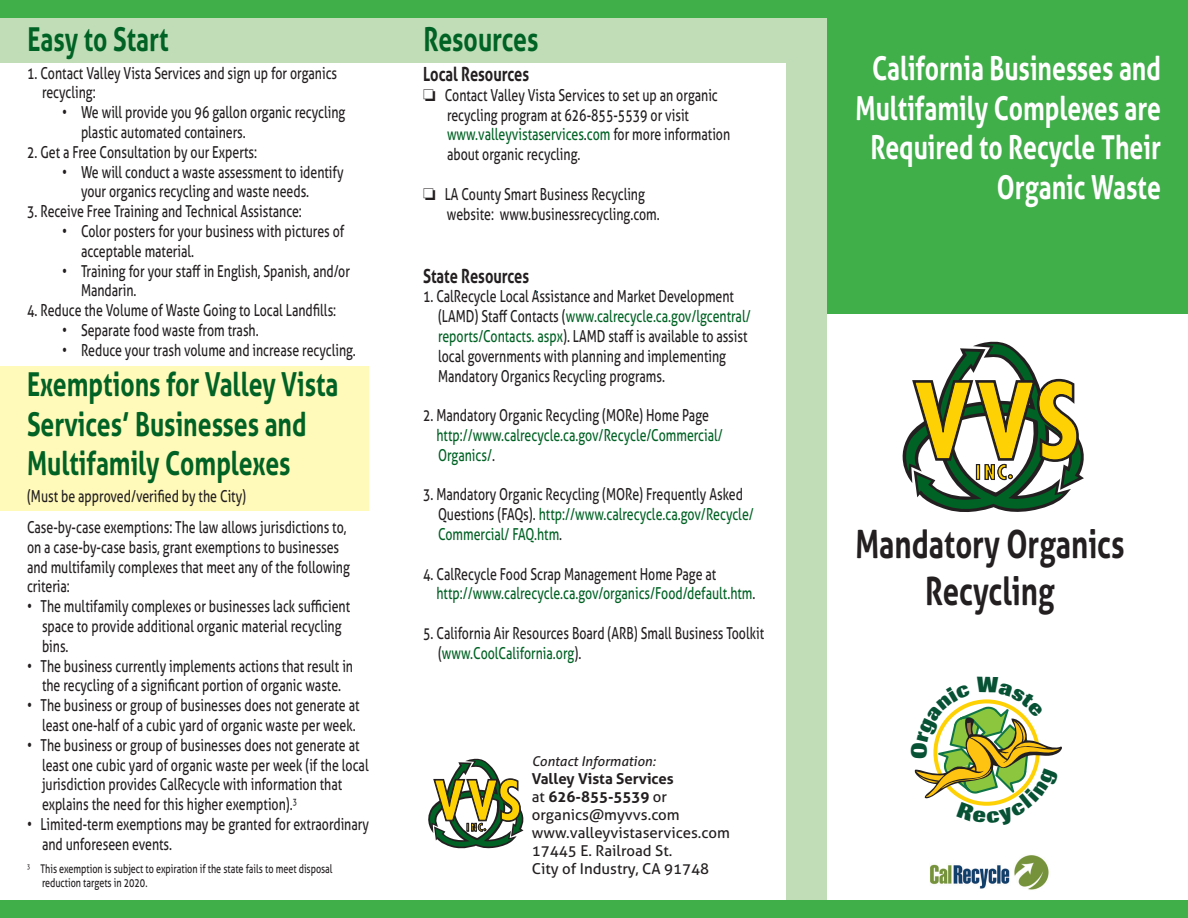
<style>
.page{position:relative;width:1188px;height:918px;background:#fff}
.page>*{position:absolute;margin:0;border:0;box-sizing:border-box;transform-origin:0 0}
.t1{font:700 39px "Aller";color:#231f20;scale:.75 1}
.t2{font:700 33px/39.6px "Aller";color:#006224;scale:.75 1}
.t3{font:700 33px/39.6px "Aller";color:#fff;text-align:right;scale:.75 1}
.t4{font:700 19.5px "Aller";color:#231f20;scale:.75 1}
.t5{font:16.5px/19.8px "Aller";color:#231f20;scale:.75 1}
.t6{font:16.5px/19.8px "Aller";color:#006224;scale:.75 1}
.t7{font:15px "Aller";color:#231f20}
.t8{font:700 15px "Aller";color:#231f20}
.t9{font:italic 13.5px "Aller";color:#231f20}
.t10{font:12px/14.4px "Aller";color:#231f20;scale:.75 1}
.s1{color:#006224}
.s2{color:#231f20}
.s3{font-weight:400}
</style>
<div class="page">
<div style="left:0;top:11px;width:835px;height:52px;background:#c0ddb8"></div>
<div style="left:0;top:366px;width:369px;height:145px;background:#fff9ba"></div>
<div style="left:819px;top:0;width:369px;height:314px;background:#40ae49"></div>
<svg style="left:428px;top:758px;width:96px;height:91px"></svg>
<img style="left:930px;top:855px;width:119px;height:35px">
<div style="left:786px;top:0;width:41px;height:918px;background:#c0ddb8"></div>
<div style="left:0;top:901px;width:1188px;height:17px;background:#40ae49"></div>
<div style="left:0;top:0;width:850px;height:17px;background:#40ae49"></div>
<svg style="left:902px;top:341px;width:182px;height:171px"></svg>
<svg style="left:914px;top:699px;width:148px;height:107px"></svg>
<p class="t2" style="left:27px;top:20px;width:190px">Easy to Start</p>
<p class="t5" style="left:42px;top:63px;width:395px;text-indent:-15px">1. Contact Valley Vista Services and sign up for organics recycling:</p>
<p class="t5" style="left:62px;top:103px;width:379px">• We will provide you 96 gallon organic recycling</p>
<p class="t5" style="left:81px;top:122px;width:221px">plastic automated containers.</p>
<p class="t5" style="left:27px;top:142px;width:308px">2. Get a Free Consultation by our Experts:</p>
<p class="t5" style="left:62px;top:162px;width:377px">• We will conduct a waste assessment to identify</p>
<p class="t5" style="left:81px;top:182px;width:306px">your organics recycling and waste needs.</p>
<p class="t5" style="left:27px;top:202px;width:368px">3. Receive Free Training and Technical Assistance:</p>
<p class="t5" style="left:62px;top:221px;width:378px">• Color posters for your business with pictures of</p>
<p class="t5" style="left:81px;top:241px;width:152px">acceptable material.</p>
<p class="t5" style="left:62px;top:261px;width:385px">• Training for your staff in English, Spanish, and/or</p>
<p class="t5" style="left:81px;top:281px;width:76px">Mandarin.</p>
<p class="t5" style="left:27px;top:301px;width:414px">4. Reduce the Volume of Waste Going to Local Landfills:</p>
<p class="t5" style="left:62px;top:320px;width:264px">• Separate food waste from trash.</p>
<p class="t5" style="left:62px;top:340px;width:393px">• Reduce your trash volume and increase recycling.</p>
<p class="t2" style="left:27px;top:364px;width:417px">Exemptions for Valley Vista<br>Services’ Businesses and<br>Multifamily Complexes</p>
<p class="t5" style="left:27px;top:486px;width:294px">(Must be approved/verified by the City)</p>
<p class="t5" style="left:27px;top:517px;width:432px">Case-by-case exemptions: The law allows jurisdictions to, on a case-by-case basis, grant exemptions to busi- nesses and multifamily complexes that meet any of the following criteria:</p>
<p class="t5" style="left:42px;top:596px;width:412px;text-indent:-15px">• The multifamily complexes or businesses lack sufficient space to provide additional organic material recycling bins.</p>
<p class="t5" style="left:27px;top:656px;width:436px;text-align:center">• The business currently implements actions that result in the recycling of a significant portion of organic waste.</p>
<p class="t5" style="left:27px;top:695px;width:445px;text-align:right">• The business or group of businesses does not generate at least one-half of a cubic yard of organic waste per week.</p>
<p class="t5" style="left:42px;top:735px;width:437px;text-indent:-15px">• The business or group of businesses does not generate at least one cubic yard of organic waste per week (if the local jurisdiction provides CalRecycle with information that explains the need for this higher exemption).<sup>3</sup></p>
<p class="t5" style="left:42px;top:814px;width:437px;text-indent:-15px">• Limited-term exemptions may be granted for extraordinary and unforeseen events.</p>
<p class="t10" style="left:42px;top:861px;width:389px;text-indent:-15px"><sup>3</sup> This exemption is subject to expiration if the state fails to meet disposal reduction targets in 2020.</p>
<p class="t2" style="left:423px;top:20px;width:155px">Resources</p>
<p class="t4" style="left:423px;top:62px;width:143px">Local Resources</p>
<p class="t5" style="left:423px;top:85px;width:395px;text-align:center">□ Contact Valley Vista Services to set up an organic recycling program at 626-855-5539 or visit</p>
<p class="t5" style="left:447px;top:125px;width:379px"><span class="s1">www.valleyvistaservices</span>.<span class="s1">com</span> for more information about organic recycling.</p>
<p class="t5" style="left:423px;top:184px;width:297px">□ LA County Smart Business Recycling</p>
<p class="t5" style="left:447px;top:204px;width:285px">website: www.businessrecycling.com.</p>
<p class="t4" style="left:423px;top:264px;width:143px">State Resources</p>
<p class="t5" style="left:438px;top:287px;width:419px;text-indent:-15px">1. CalRecycle Local Assistance and Market Development (LAMD) Staff Contacts (<span class="s1">www.calrecycle.ca.gov/lgcentral/ reports/Contacts. aspx</span>). LAMD staff is available to assist local governments with planning and implementing Mandatory Organics Recycling programs.</p>
<p class="t5" style="left:423px;top:405px;width:383px">2. Mandatory Organic Recycling (MORe) Home Page</p>
<p class="t6" style="left:437px;top:425px;width:383px">http://www.calrecycle.ca.gov/Recycle/Commercial/<br>Organics/<span class="s2">.</span></p>
<p class="t5" style="left:438px;top:485px;width:423px;text-indent:-15px">3. Mandatory Organic Recycling (MORe) Frequently Asked<br>Questions (FAQs). <span class="s1">http://www.calrecycle.ca.gov/Recycle/<br>Commercial/ FAQ.htm</span>.</p>
<p class="t5" style="left:423px;top:564px;width:393px">4. CalRecycle Food Scrap Management Home Page at</p>
<p class="t6" style="left:436px;top:584px;width:427px">http://www.calrecycle.ca.gov/organics/Food/default.htm<span class="s2">.</span></p>
<p class="t5" style="left:438px;top:623px;width:436px;text-indent:-15px">5. California Air Resources Board (ARB) Small Business Toolkit (<span class="s1">www.CoolCalifornia.org</span>).</p>
<p class="t9" style="left:532px;top:753px;width:125px">Contact Information:</p>
<p class="t8" style="left:532px;top:769px;width:144px">Valley Vista Services</p>
<p class="t8" style="left:532px;top:787px;width:137px"><span class="s3">at</span> 626-855-5539 <span class="s3">or</span></p>
<p class="t7" style="left:532px;top:805px;width:149px">organics@myvvs.com</p>
<p class="t7" style="left:532px;top:823px;width:200px">www.valleyvistaservices.com</p>
<p class="t7" style="left:532px;top:841px;width:142px">17445 E. Railroad St.</p>
<p class="t7" style="left:532px;top:859px;width:179px">City of Industry, CA 91748</p>
<p class="t3" style="left:855px;top:49px;width:409px">California Businesses and<br>Multifamily Complexes are<br>Required to Recycle Their<br>Organic Waste</p>
<p class="t1" style="left:855px;top:520px;width:361px">Mandatory Organics</p>
<p class="t1" style="left:925px;top:567px;width:174px">Recycling</p>
</div>
